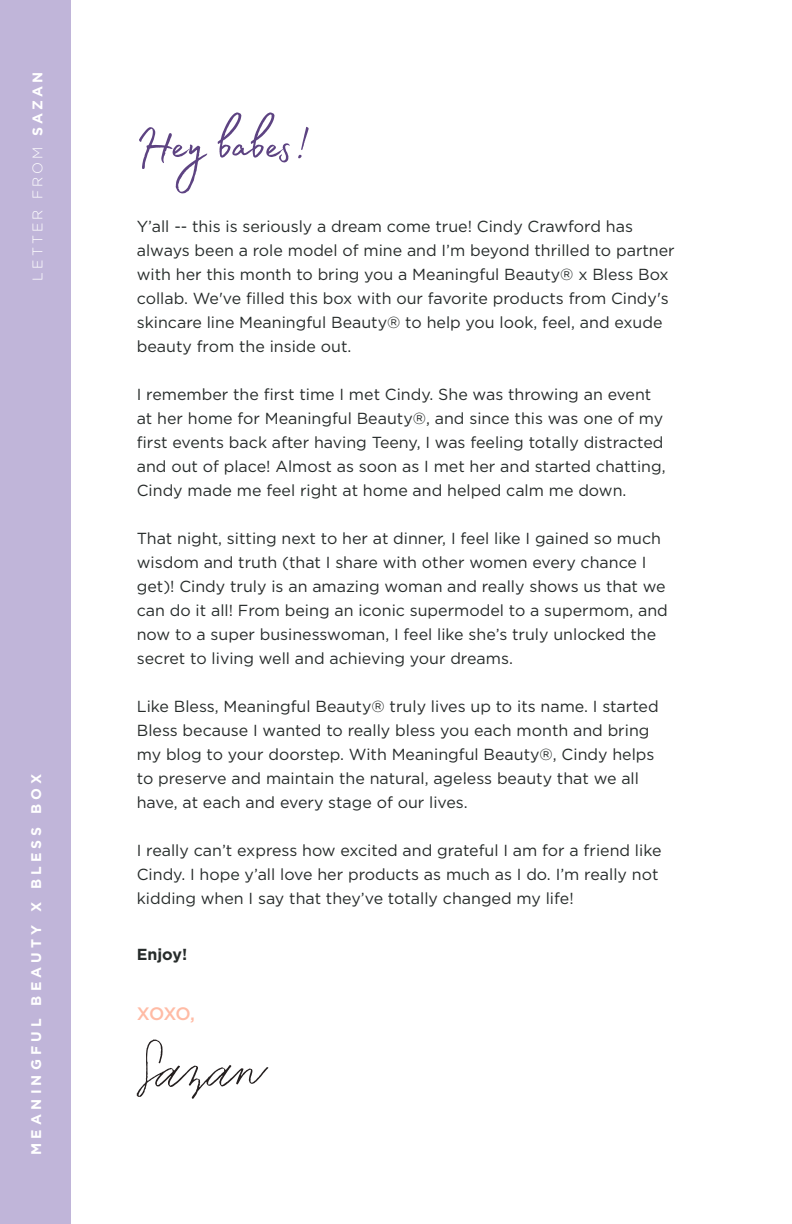
<style>
.page{position:relative;width:792px;height:1224px;background:#fff}
.page>*{position:absolute;margin:0;border:0;box-sizing:border-box;transform-origin:0 0}
.t1{font:60px "Madelyn Fill";letter-spacing:-.025em;color:#5d4382}
.t2{font:500 18px "Gotham";color:#ffbba5}
.t3{font:16px/24px "Gotham";color:#272c2b}
.t4{font:700 16px "Gotham";color:#272c2b}
.t5{font:700 14px "Gotham";letter-spacing:.3em;color:#fff}
.t6{font:300 14px "Gotham";letter-spacing:.22em;color:#fff}
.s1{font-weight:700}
</style>
<div class="page">
<div style="left:0;top:0;width:71px;height:1224px;background:#c0b5d9"></div>
<svg style="left:137px;top:1040px;width:131px;height:59px"></svg>
<p class="t6" style="left:30px;top:281px;width:210px;rotate:-90deg">LETTER FROM <span class="s1">SAZAN</span></p>
<p class="t5" style="left:28px;top:1155px;width:382px;rotate:-90deg">MEANINGFUL BEAUTY X BLESS BOX</p>
<h1 class="t1" style="left:136px;top:100px;width:174px">Hey babes!</h1>
<p class="t3" style="left:137px;top:214px;width:539px">Y’all -- this is seriously a dream come true! Cindy Crawford has always been a role model of mine and I’m beyond thrilled to partner with her this month to bring you a Meaningful Beauty® x Bless Box collab. We've filled this box with our favorite products from Cindy's skincare line Meaningful Beauty® to help you look, feel, and exude beauty from the inside out.</p>
<p class="t3" style="left:137px;top:382px;width:530px">I remember the first time I met Cindy. She was throwing an event at her home for Meaningful Beauty®, and since this was one of my first events back after having Teeny, I was feeling totally distracted and out of place! Almost as soon as I met her and started chatting, Cindy made me feel right at home and helped calm me down.</p>
<p class="t3" style="left:137px;top:526px;width:533px">That night, sitting next to her at dinner, I feel like I gained so much wisdom and truth (that I share with other women every chance I get)! Cindy truly is an amazing woman and really shows us that we can do it all! From being an iconic supermodel to a supermom, and now to a super businesswoman, I feel like she’s truly unlocked the secret to living well and achieving your dreams.</p>
<p class="t3" style="left:137px;top:694px;width:523px">Like Bless, Meaningful Beauty® truly lives up to its name. I started Bless because I wanted to really bless you each month and bring my blog to your doorstep. With Meaningful Beauty®, Cindy helps to preserve and maintain the natural, ageless beauty that we all have, at each and every stage of our lives.</p>
<p class="t3" style="left:137px;top:838px;width:526px">I really can’t express how excited and grateful I am for a friend like<br>Cindy. I hope y’all love her products as much as I do. I’m really not kidding when I say that they’ve totally changed my life!</p>
<p class="t4" style="left:137px;top:945px;width:52px">Enjoy!</p>
<p class="t2" style="left:137px;top:1004px;width:60px">XOXO,</p>
</div>
